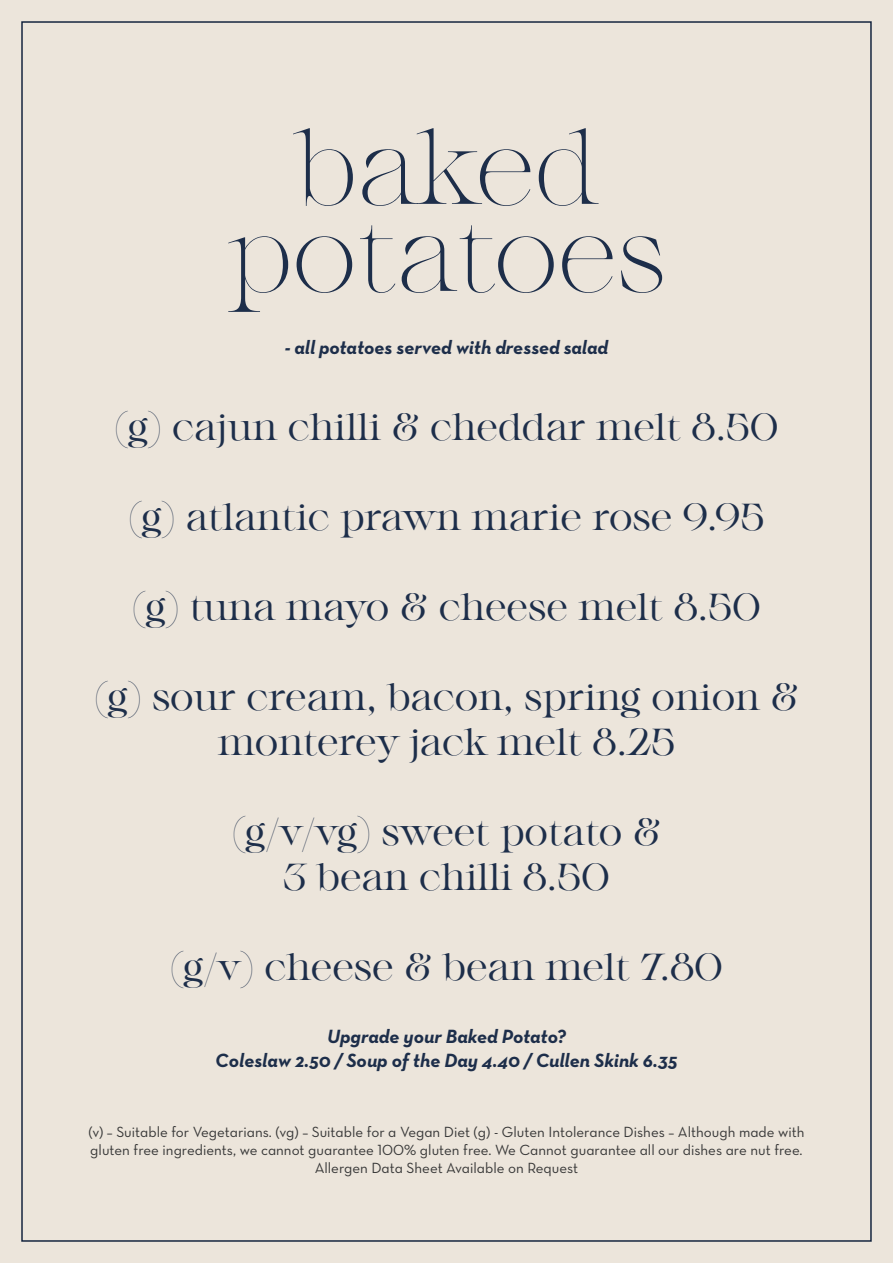
<style>
.page{position:relative;width:893px;height:1263px;background:#ece5db}
.page>*{position:absolute;margin:0;border:0;box-sizing:border-box;transform-origin:0 0}
.t1{font:100 105px/87px "Monarque";color:#1d2e4a;text-align:center}
.t2{font:37.5px/45px "Monarque";color:#1d2e4a;text-align:center}
.t3{font:italic 700 19.5px "Neutra Text";color:#1d2e4a}
.t4{font:15px/18px "Neutra Text Book Alt";color:#373737;text-align:center}
</style>
<div class="page">
<p class="t1" style="left:227px;top:122px;width:440px">baked potatoes</p>
<p class="t3" style="left:285px;top:335px;width:325px">- all potatoes served with dressed salad</p>
<p class="t2" style="left:115px;top:404px;width:665px">(g) cajun chilli &amp; cheddar melt 8.50</p>
<p class="t2" style="left:128px;top:494px;width:638px">(g) atlantic prawn marie rose 9.95</p>
<p class="t2" style="left:132px;top:584px;width:630px">(g) tuna mayo &amp; cheese melt 8.50</p>
<p class="t2" style="left:94px;top:674px;width:706px">(g) sour cream, bacon, spring onion &amp; monterey jack melt 8.25</p>
<p class="t2" style="left:232px;top:809px;width:430px">(g/v/vg) sweet potato &amp;</p>
<p class="t2" style="left:283px;top:854px;width:328px">3 bean chilli 8.50</p>
<p class="t2" style="left:170px;top:944px;width:554px">(g/v) cheese &amp; bean melt 7.80</p>
<p class="t3" style="left:327px;top:1024px;width:240px">Upgrade your Baked Potato?</p>
<p class="t3" style="left:215px;top:1048px;width:464px">Coleslaw 2.50 / Soup of the Day 4.40 / Cullen Skink 6.35</p>
<p class="t4" style="left:88px;top:1123px;width:718px">(v) – Suitable for Vegetarians. (vg) – Suitable for a Vegan Diet (g) - Gluten Intolerance Dishes – Although made with gluten free ingredients, we cannot guarantee 100% gluten free. We Cannot guarantee all our dishes are nut free.<br>Allergen Data Sheet Available on Request</p>
</div>
